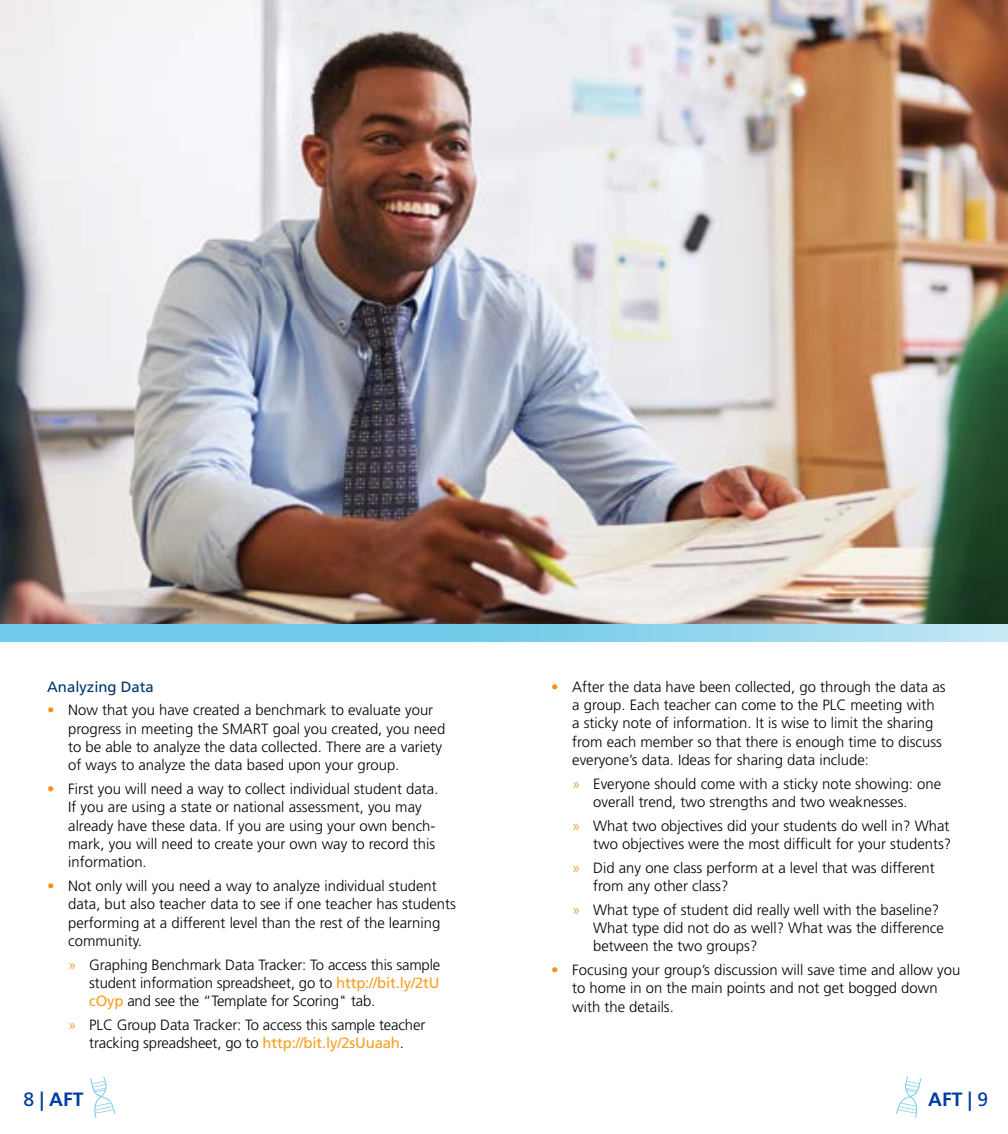
<style>
.page{position:relative;width:1008px;height:1134px;background:#fff}
.page>*{position:absolute;margin:0;border:0;box-sizing:border-box;transform-origin:0 0}
.t1{font:700 19.25px "Frutiger LT Std";color:#003ca6}
.t2{font:300 14.88px/18.4px "Frutiger LT Std";color:#000}
.t3{font:14.88px "Frutiger LT Std";color:#003468}
.s1{color:#f4911f}
.s2{font-weight:400;color:#f99d20}
.s3{font-weight:400}
</style>
<div class="page">
<svg style="left:0;top:624px;width:1008px;height:18px;background:#84d2eb"></svg>
<svg style="left:896px;top:1076px;width:25px;height:42px"></svg>
<svg style="left:90px;top:1076px;width:26px;height:42px"></svg>
<img style="left:0;top:0;width:1008px;height:624px">
<p class="t3" style="left:47px;top:678px;width:108px">Analyzing Data</p>
<p class="t2" style="left:68px;top:701px;width:379px;text-indent:-21px"><span class="s1">•</span> Now that you have created a benchmark to evaluate your progress in meeting the SMART goal you created, you need to be able to analyze the data collected. There are a variety of ways to analyze the data based upon your group.</p>
<p class="t2" style="left:68px;top:780px;width:372px;text-indent:-21px"><span class="s1">•</span> First you will need a way to collect individual student data.<br>If you are using a state or national assessment, you may already have these data. If you are using your own bench&shy;mark, you will need to create your own way to record this information.</p>
<p class="t2" style="left:68px;top:877px;width:389px;text-indent:-21px"><span class="s1">•</span> Not only will you need a way to analyze individual student data, but also teacher data to see if one teacher has students performing at a different level than the rest of the learning community.</p>
<p class="t2" style="left:89px;top:956px;width:353px;text-align:justify;text-indent:-21px"><span class="s1">»</span> Graphing Benchmark Data Tracker: To access this sample student information spreadsheet, go to <span class="s2">http://bit.ly/2tU cOyp</span> and see the “Template for Scoring" tab.</p>
<p class="t2" style="left:68px;top:1016px;width:359px;text-align:center"><span class="s1">»</span> PLC Group Data Tracker: To access this sample teacher tracking spreadsheet, go to <span class="s2">http://bit.ly/2sUuaah</span>.</p>
<p class="t2" style="left:572px;top:677px;width:375px;text-indent:-21px"><span class="s1">•</span> After the data have been collected, go through the data as a group. Each teacher can come to the PLC meeting with a sticky note of information. It is wise to limit the sharing from each member so that there is enough time to discuss everyone’s data. Ideas for sharing data include:</p>
<p class="t2" style="left:593px;top:775px;width:349px;text-indent:-21px"><span class="s1">»</span> Everyone should come with a sticky note showing: one overall trend, two strengths and two weaknesses.</p>
<p class="t2" style="left:572px;top:817px;width:381px;text-align:right"><span class="s1">»</span> What two objectives did your students do well in? What two objectives were the most difficult for your students?</p>
<p class="t2" style="left:593px;top:859px;width:343px;text-indent:-21px"><span class="s1">»</span> Did any one class perform at a level that was different from any other class?</p>
<p class="t2" style="left:593px;top:901px;width:352px;text-indent:-21px"><span class="s1">»</span> What type of student did really well with the baseline?<br>What type did not do as well? What was the difference between the two groups?</p>
<p class="t2" style="left:572px;top:961px;width:390px;text-indent:-21px"><span class="s1">•</span> Focusing your group’s discussion will save time and allow you to home in on the main points and not get bogged down with the details.</p>
<p class="t1" style="left:24px;top:1088px;width:61px"><span class="s3">8</span> | AFT</p>
<p class="t1" style="left:928px;top:1088px;width:61px">AFT | <span class="s3">9</span></p>
</div>
